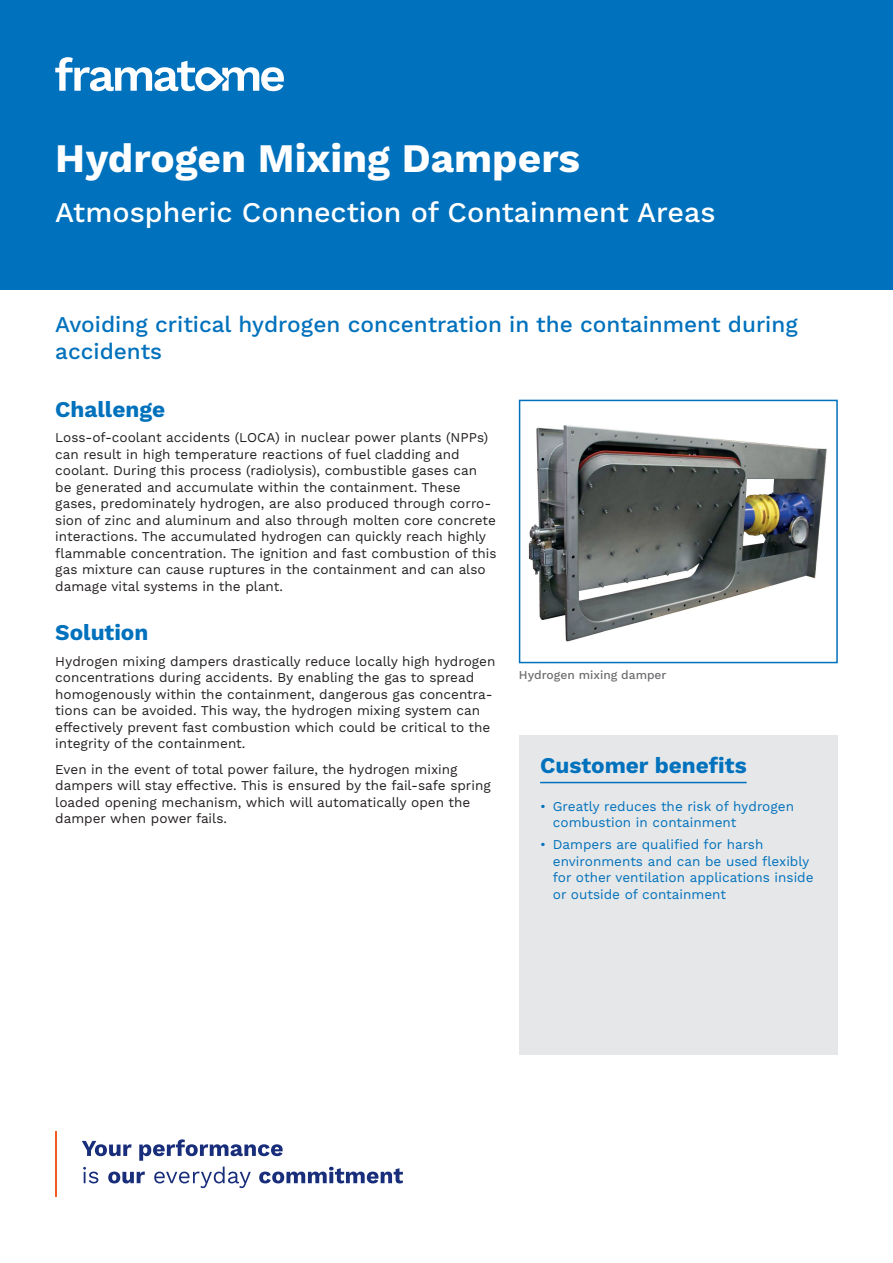
<style>
.page{position:relative;width:893px;height:1263px;background:#fff}
.page>*{position:absolute;margin:0;border:0;box-sizing:border-box;transform-origin:0 0}
.t1{font:700 40.5px "Work Sans";color:#fff}
.t2{font:500 28.5px "Work Sans";color:#fff}
.t3{font:500 22.5px/27px "Work Sans";color:#0071bc}
.t4{font:700 22.5px "Work Sans";color:#0071bc}
.t5{font:13.5px/16.5px "Work Sans";color:#231f20}
.t6{font:13.5px/16.5px "Work Sans";color:#0071bc}
.t7{font:500 12px "Work Sans";color:#6d6e70}
</style>
<div class="page">
<div style="left:0;top:0;width:893px;height:289px;background:#0071bc"></div>
<svg style="left:55px;top:57px;width:229px;height:34px"></svg>
<div style="left:519px;top:735px;width:319px;height:320px;background:#e6e7e8"></div>
<svg style="left:82px;top:1141px;width:50px;height:15px"></svg>
<svg style="left:139px;top:1139px;width:144px;height:22px"></svg>
<svg style="left:83px;top:1167px;width:15px;height:16px"></svg>
<svg style="left:108px;top:1172px;width:37px;height:11px"></svg>
<svg style="left:154px;top:1167px;width:97px;height:21px"></svg>
<svg style="left:259px;top:1167px;width:144px;height:16px"></svg>
<hr style="left:55px;top:1131px;width:2px;height:66px;background:#f15a22">
<hr style="left:540px;top:782px;width:207px;height:1px;background:#0071bc">
<img style="left:528px;top:425px;width:299px;height:217px">
<div style="left:519px;top:400px;width:319px;height:263px;border:2px solid #0071bc"></div>
<h1 class="t1" style="left:55px;top:143px;width:526px">Hydrogen Mixing Dampers</h1>
<h2 class="t2" style="left:55px;top:201px;width:662px">Atmospheric Connection of Containment Areas</h2>
<h3 class="t3" style="left:55px;top:312px;width:744px">Avoiding critical hydrogen concentration in the containment during accidents</h3>
<h3 class="t4" style="left:55px;top:401px;width:111px">Challenge</h3>
<p class="t5" style="left:55px;top:431px;width:443px">Loss-of-coolant accidents (LOCA) in nuclear power plants (NPPs) can result in high temperature reactions of fuel cladding and coolant. During this process (radiolysis), combustible gases can be generated and accumulate within the containment. These gases, predominately hydrogen, are also produced through corro&shy;sion of zinc and aluminum and also through molten core concrete interactions. The accumulated hydrogen can quickly reach highly flammable concentration. The ignition and fast combustion of this gas mixture can cause ruptures in the containment and can also damage vital systems in the plant.</p>
<h3 class="t4" style="left:55px;top:624px;width:95px">Solution</h3>
<p class="t5" style="left:55px;top:654px;width:442px">Hydrogen mixing dampers drastically reduce locally high hydrogen concentrations during accidents. By enabling the gas to spread homogenously within the containment, dangerous gas concentra&shy;tions can be avoided. This way, the hydrogen mixing system can effectively prevent fast combustion which could be critical to the integrity of the containment.</p>
<p class="t5" style="left:55px;top:762px;width:437px">Even in the event of total power failure, the hydrogen mixing dampers will stay effective. This is ensured by the fail-safe spring loaded opening mechanism, which will automatically open the damper when power fails.</p>
<h3 class="t4" style="left:540px;top:757px;width:208px">Customer benefits</h3>
<p class="t7" style="left:519px;top:670px;width:149px">Hydrogen mixing damper</p>
<p class="t6" style="left:553px;top:799px;width:243px;text-indent:-13px">• Greatly reduces the risk of hydrogen combustion in containment</p>
<p class="t6" style="left:553px;top:838px;width:262px;text-indent:-13px">• Dampers are qualified for harsh environments and can be used flexibly for other ventilation applications inside or outside of containment</p>
</div>
